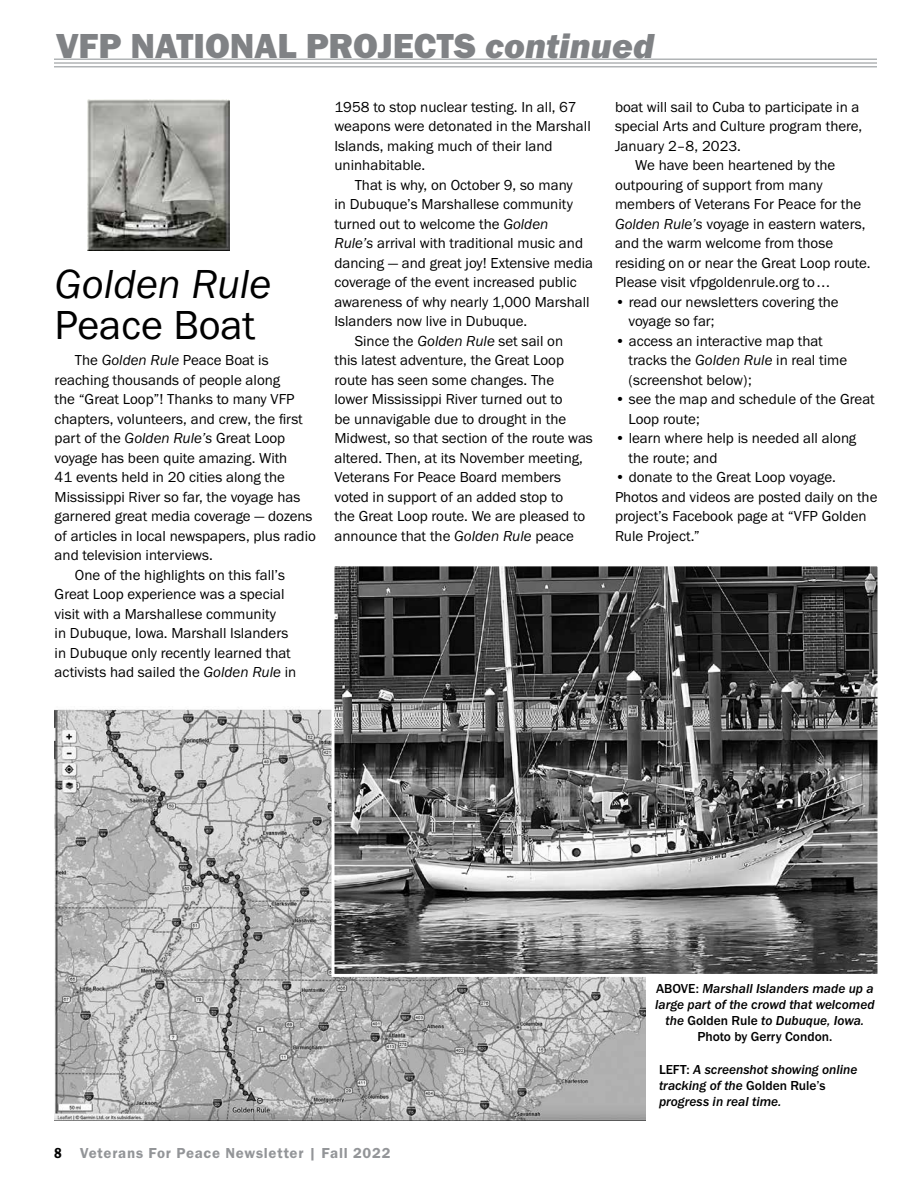
<style>
.page{position:relative;width:918px;height:1188px;background:#fff}
.page>*{position:absolute;margin:0;border:0;box-sizing:border-box;transform-origin:0 0}
.t1{font:42px "Franklin Gothic URW Boo Ita";color:#000}
.t2{font:42px "Franklin Gothic URW Boo";color:#000}
.t3{font:36px "Franklin Gothic URW Hea";color:#808285}
.t4{font:15px/19.5px "Franklin Gothic URW Boo";color:#000}
.t5{font:15px "Franklin Gothic URW Dem";letter-spacing:.05em;color:#939598}
.t6{font:13.5px/16.2px "Franklin Gothic URW Med Ita";color:#000;text-align:center}
.t7{font:500 13.5px "Franklin Gothic URW";color:#000}
.s1{font-family:"Franklin Gothic URW Hea Ita"}
.s2{font-family:"Franklin Gothic URW Boo Ita"}
.s3{font-family:"Franklin Gothic URW Con Dem";color:#000}
.s4{font-family:"Franklin Gothic URW";font-weight:500}
</style>
<div class="page">
<hr style="left:54px;top:58px;width:864px;height:2px;background:#b1b4b6">
<hr style="left:54px;top:62px;width:864px;height:2px;background:#b1b4b6">
<hr style="left:54px;top:66px;width:864px;height:2px;background:#b1b4b6">
<div style="left:878px;top:48px;width:40px;height:46px;background:#fff"></div>
<img style="left:87px;top:99px;width:143px;height:151px">
<img style="left:54px;top:707px;width:592px;height:413px">
<svg style="left:330px;top:566px;width:548px;height:412px;background:#626262"></svg>
<h2 class="t3" style="left:56px;top:22px;width:600px">VFP NATIONAL PROJECTS <span class="s1">continued</span></h2>
<h1 class="t1" style="left:55px;top:258px;width:218px">Golden Rule</h1>
<h1 class="t2" style="left:55px;top:299px;width:202px">Peace Boat</h1>
<p class="t4" style="left:75px;top:350px;width:195px">The <span class="s2">Golden Rule</span> Peace Boat is</p>
<p class="t4" style="left:55px;top:370px;width:227px">reaching thousands of people along</p>
<p class="t4" style="left:55px;top:389px;width:242px">the “Great Loop”! Thanks to many VFP</p>
<p class="t4" style="left:55px;top:409px;width:250px">chapters, volunteers, and crew, the first</p>
<p class="t4" style="left:55px;top:428px;width:232px">part of the <span class="s2">Golden Rule’s</span> Great Loop</p>
<p class="t4" style="left:55px;top:448px;width:234px">voyage has been quite amazing. With</p>
<p class="t4" style="left:55px;top:467px;width:232px">41 events held in 20 cities along the</p>
<p class="t4" style="left:55px;top:487px;width:247px">Mississippi River so far, the voyage has</p>
<p class="t4" style="left:55px;top:506px;width:259px">garnered great media coverage — dozens</p>
<p class="t4" style="left:55px;top:526px;width:263px">of articles in local newspapers, plus radio</p>
<p class="t4" style="left:55px;top:545px;width:160px">and television interviews.</p>
<p class="t4" style="left:75px;top:565px;width:212px">One of the highlights on this fall’s</p>
<p class="t4" style="left:55px;top:584px;width:231px">Great Loop experience was a special</p>
<p class="t4" style="left:55px;top:604px;width:223px">visit with a Marshallese community</p>
<p class="t4" style="left:55px;top:623px;width:235px">in Dubuque, Iowa. Marshall Islanders</p>
<p class="t4" style="left:55px;top:643px;width:238px">in Dubuque only recently learned that</p>
<p class="t4" style="left:55px;top:662px;width:243px">activists had sailed the <span class="s2">Golden Rule</span> in</p>
<p class="t4" style="left:334px;top:97px;width:258px">1958 to stop nuclear testing. In all, 67 weapons were detonated in the Marshall<br>Islands, making much of their land uninhabitable.</p>
<p class="t4" style="left:355px;top:175px;width:219px">That is why, on October 9, so many</p>
<p class="t4" style="left:334px;top:194px;width:240px">in Dubuque’s Marshallese community</p>
<p class="t4" style="left:334px;top:214px;width:215px">turned out to welcome the <span class="s2">Golden</span></p>
<p class="t4" style="left:334px;top:233px;width:250px"><span class="s2">Rule’s</span> arrival with traditional music and</p>
<p class="t4" style="left:334px;top:253px;width:260px">dancing — and great joy! Extensive media</p>
<p class="t4" style="left:334px;top:272px;width:244px">coverage of the event increased public</p>
<p class="t4" style="left:334px;top:292px;width:257px">awareness of why nearly 1,000 Marshall</p>
<p class="t4" style="left:334px;top:311px;width:194px">Islanders now live in Dubuque.</p>
<p class="t4" style="left:355px;top:331px;width:210px">Since the <span class="s2">Golden Rule</span> set sail on</p>
<p class="t4" style="left:334px;top:350px;width:231px">this latest adventure, the Great Loop</p>
<p class="t4" style="left:334px;top:370px;width:221px">route has seen some changes. The</p>
<p class="t4" style="left:334px;top:389px;width:230px">lower Mississippi River turned out to</p>
<p class="t4" style="left:334px;top:409px;width:233px">be unnavigable due to drought in the</p>
<p class="t4" style="left:334px;top:428px;width:260px">Midwest, so that section of the route was</p>
<p class="t4" style="left:334px;top:448px;width:250px">altered. Then, at its November meeting,</p>
<p class="t4" style="left:334px;top:467px;width:228px">Veterans For Peace Board members</p>
<p class="t4" style="left:334px;top:487px;width:230px">voted in support of an added stop to</p>
<p class="t4" style="left:334px;top:506px;width:252px">the Great Loop route. We are pleased to</p>
<p class="t4" style="left:334px;top:526px;width:241px">announce that the <span class="s2">Golden Rule</span> peace</p>
<p class="t4" style="left:615px;top:97px;width:246px">boat will sail to Cuba to participate in a</p>
<p class="t4" style="left:615px;top:116px;width:249px">special Arts and Culture program there,</p>
<p class="t4" style="left:615px;top:136px;width:128px">January 2–8, 2023.</p>
<p class="t4" style="left:635px;top:155px;width:202px">We have been heartened by the</p>
<p class="t4" style="left:615px;top:175px;width:209px">outpouring of support from many</p>
<p class="t4" style="left:615px;top:194px;width:248px">members of Veterans For Peace for the</p>
<p class="t4" style="left:615px;top:214px;width:252px"><span class="s2">Golden Rule’s</span> voyage in eastern waters,</p>
<p class="t4" style="left:615px;top:233px;width:220px">and the warm welcome from those</p>
<p class="t4" style="left:615px;top:253px;width:257px">residing on or near the Great Loop route.</p>
<p class="t4" style="left:615px;top:272px;width:217px">Please visit vfpgoldenrule.org to . . .</p>
<p class="t4" style="left:628px;top:292px;width:212px;text-indent:-14px">• read our newsletters covering the voyage so far;</p>
<p class="t4" style="left:628px;top:331px;width:220px;text-indent:-14px">• access an interactive map that tracks the <span class="s2">Golden Rule</span> in real time (screenshot below);</p>
<p class="t4" style="left:628px;top:389px;width:248px;text-indent:-14px">• see the map and schedule of the Great<br>Loop route;</p>
<p class="t4" style="left:628px;top:428px;width:229px;text-indent:-14px">• learn where help is needed all along the route; and</p>
<p class="t4" style="left:615px;top:467px;width:264px">• donate to the Great Loop voyage.<br>Photos and videos are posted daily on the project’s Facebook page at “VFP Golden<br>Rule Project.”</p>
<p class="t5" style="left:54px;top:1143px;width:338px"><span class="s3">8</span> Veterans For Peace Newsletter | Fall 2022</p>
<p class="t6" style="left:655px;top:980px;width:221px"><span class="s4">ABOVE:</span> Marshall Islanders made up a large part of the crowd that welcomed the <span class="s4">Golden Rule</span> to Dubuque, Iowa.</p>
<p class="t7" style="left:697px;top:1028px;width:136px">Photo by Gerry Condon.</p>
<p class="t6" style="left:659px;top:1061px;width:200px;text-align:left"><span class="s4">LEFT:</span> A screenshot showing online tracking of the <span class="s4">Golden Rule’s </span>progress in real time.</p>
</div>
